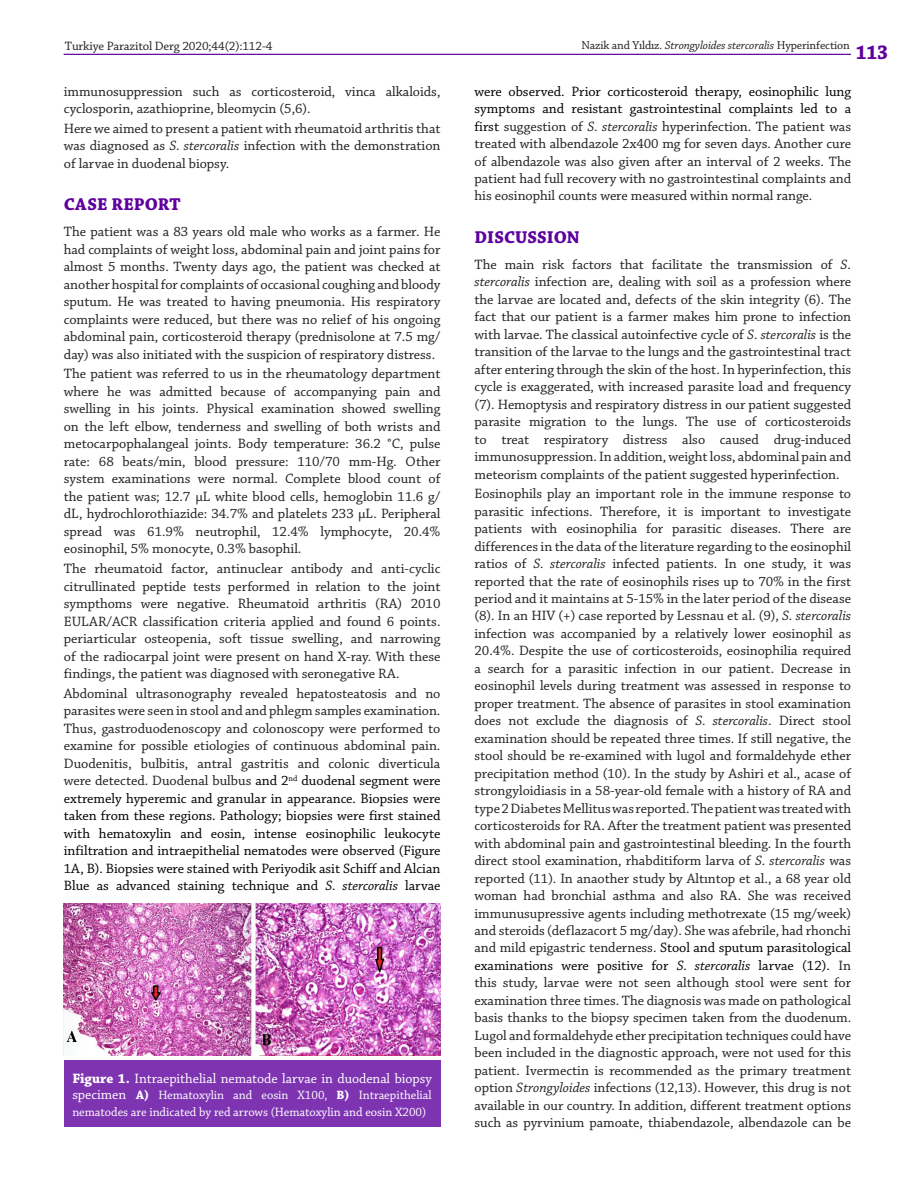
<style>
.page{position:relative;width:915px;height:1191px;background:#fff}
.page>*{position:absolute;margin:0;border:0;box-sizing:border-box;transform-origin:0 0}
.t1{font:700 21px "Chaparral Pro";color:#5e009e;scale:.92 1}
.ARA_BASLIK{font:700 18px "Chaparral Pro";color:#5e009e}
.YAZI{font:14.25px/17.4px "Chaparral Pro";letter-spacing:-.005em;color:#231f20;text-align:justify}
.YAZI-2{font:14.25px/17.5px "Chaparral Pro";letter-spacing:-.005em;color:#000;text-align:justify}
.RESIM-ALTI{font:14.25px "Chaparral Pro";color:#fff}
.RESIM-ALTI-2{font:12.75px/16.5px "Chaparral Pro";color:#fff}
.t2{font:12.75px "Chaparral Pro";letter-spacing:-.01em;color:#231f20}
.t3{font:12px "Chaparral Pro";letter-spacing:-.01em;color:#231f20}
.s1{font-style:italic}
.s2{color:#231f20}
.s3{font-weight:700}
.s4{font-size:14.25px}
.s5{color:#000}
.s6{font-style:italic;color:#000}
</style>
<div class="page">
<hr style="left:64px;top:54px;width:786px;height:1px;background:#5e009e">
<div style="left:64px;top:1060px;width:376px;height:67px;background:#7e33b1"></div>
<img style="left:64px;top:904px;width:376px;height:151px">
<p class="t3" style="left:581px;top:39px;width:270px">Nazik and Yıldız. <span class="s1">Strongyloides stercoralis</span> Hyperinfection</p>
<p class="t2" style="left:65px;top:39px;width:209px">Turkiye Parazitol Derg 2020;44(2):112-4</p>
<h1 class="t1" style="left:855px;top:40px;width:37px">113</h1>
<p class="YAZI" style="left:64px;top:83px;width:378px">immunosuppression such as corticosteroid, vinca alkaloids, cyclosporin, azathioprine, bleomycin (5,6).</p>
<p class="YAZI" style="left:64px;top:120px;width:378px">Here we aimed to present a patient with rheumatoid arthritis that was diagnosed as <span class="s1">S. stercoralis</span> infection with the demonstration of larvae in duodenal biopsy.</p>
<p class="ARA_BASLIK" style="left:64px;top:194px;width:118px">CASE REPORT</p>
<p class="YAZI" style="left:64px;top:223px;width:378px">The patient was a 83 years old male who works as a farmer. He had complaints of weight loss, abdominal pain and joint pains for almost 5 months. Twenty days ago, the patient was checked at another hospital for complaints of occasional coughing and bloody sputum. He was treated to having pneumonia. His respiratory complaints were reduced, but there was no relief of his ongoing abdominal pain, corticosteroid therapy (prednisolone at 7.5 mg/ day) was also initiated with the suspicion of respiratory distress.</p>
<p class="YAZI" style="left:64px;top:366px;width:378px">The patient was referred to us in the rheumatology department where he was admitted because of accompanying pain and swelling in his joints. Physical examination showed swelling on the left elbow, tenderness and swelling of both wrists and metocarpophalangeal joints. Body temperature: 36.2 °C, pulse rate: 68 beats/min, blood pressure: 110/70 mm-Hg. Other system examinations were normal. Complete blood count of the patient was; 12.7 μL white blood cells, hemoglobin 11.6 g/ dL, hydrochlorothiazide: 34.7% and platelets 233 μL. Peripheral spread was 61.9% neutrophil, 12.4% lymphocyte, 20.4% eosinophil, 5% monocyte, 0.3% basophil.</p>
<p class="YAZI" style="left:64px;top:560px;width:378px">The rheumatoid factor, antinuclear antibody and anti-cyclic citrullinated peptide tests performed in relation to the joint sympthoms were negative. Rheumatoid arthritis (RA) 2010<br>EULAR/ACR classification criteria applied and found 6 points. periarticular osteopenia, soft tissue swelling, and narrowing of the radiocarpal joint were present on hand X-ray. With these findings, the patient was diagnosed with seronegative RA.</p>
<p class="YAZI-2" style="left:64px;top:685px;width:378px"><span class="s2">Abdominal ultrasonography revealed hepatosteatosis and no parasites were seen in stool and and phlegm samples examination.<br>Thus, gastroduodenoscopy and colonoscopy were performed to examine for possible etiologies of continuous abdominal pain.<br>Duodenitis, bulbitis, antral gastritis and colonic diverticula were detected. Duodenal bulbus</span> and 2<sup>nd</sup> duodenal segment were extremely hyperemic and granular in appearance. Biopsies were taken from these regions. Pathology; biopsies were first stained with hematoxylin and eosin, intense eosinophilic leukocyte infiltration and intraepithelial nematodes were observed (Figure 1A, B). Biopsies were stained with Periyodik asit Schiff and Alcian Blue as advanced staining technique and <span class="s1">S. stercoralis</span> larvae</p>
<p class="RESIM-ALTI" style="left:72px;top:1070px;width:361px"><span class="s3">Figure 1.</span> Intraepithelial nematode larvae in duodenal biopsy</p>
<p class="RESIM-ALTI-2" style="left:72px;top:1087px;width:361px"><span class="s4">specimen</span> <span class="s3">A)</span> Hematoxylin and eosin X100, <span class="s3">B)</span> Intraepithelial nematodes are indicated by red arrows (Hematoxylin and eosin X200)</p>
<p class="YAZI" style="left:474px;top:83px;width:378px"><span class="s5">were observed. Prior corticosteroid therapy, eosinophilic lung symptoms and resistant gastrointestinal complaints led to a first</span> suggestion of <span class="s1">S. stercoralis</span> hyperinfection. The patient was treated with albendazole 2x400 mg for seven days. Another cure of albendazole was also given after an interval of 2 weeks. The patient had full recovery with no gastrointestinal complaints and his eosinophil counts were measured within normal range.</p>
<p class="ARA_BASLIK" style="left:474px;top:227px;width:107px">DISCUSSION</p>
<p class="YAZI" style="left:474px;top:256px;width:378px">The main risk factors that facilitate the transmission of <span class="s1">S. stercoralis</span> infection are, dealing with soil as a profession where the larvae are located and, defects of the skin integrity (6). The fact that our patient is a farmer makes him prone to infection with larvae. The classical autoinfective cycle of <span class="s1">S. stercoralis</span> is the transition of the larvae to the lungs and the gastrointestinal tract after entering through the skin of the host. In hyperinfection, this cycle is exaggerated, with increased parasite load and frequency (7). Hemoptysis and respiratory distress in our patient suggested parasite migration to the lungs. The use of corticosteroids to treat respiratory distress also caused drug-induced immunosuppression. In addition, weight loss, abdominal pain and meteorism complaints of the patient suggested hyperinfection.</p>
<p class="YAZI" style="left:474px;top:485px;width:378px">Eosinophils play an important role in the immune response to parasitic infections. Therefore, it is important to investigate patients with eosinophilia for parasitic diseases. There are differences in the data of the literature regarding to the eosinophil ratios of <span class="s1">S. stercoralis</span> infected patients. In one study, it was reported that the rate of eosinophils rises up to 70% in the first period and it maintains at 5-15% in the later period of the disease (8). In an HIV (+) case reported by Lessnau et al. (9), <span class="s1">S. stercoralis </span>infection was accompanied by a relatively lower eosinophil as 20.4%. Despite the use of corticosteroids, eosinophilia required a search for a parasitic infection in our patient. Decrease in eosinophil levels during treatment was assessed in response to proper treatment. The absence of parasites in stool examination does not exclude the diagnosis of <span class="s1">S. stercoralis</span>. Direct stool examination should be repeated three times. If still negative, the stool should be re-examined with lugol and formaldehyde ether precipitation method (10). In the study by Ashiri et al., acase of strongyloidiasis in a 58-year-old female with a history of RA and type 2 Diabetes Mellitus was reported. The patient was treated with corticosteroids for RA. After the treatment patient was presented with abdominal pain and gastrointestinal bleeding. In the fourth direct stool examination, rhabditiform larva of <span class="s1">S. stercoralis</span> was reported (11). In anaother study by Altıntop et al., a 68 year old woman had bronchial asthma and also RA. She was received immunusupressive agents including methotrexate (15 mg/week) and steroids (deflazacort 5 mg/day). She was afebrile, had rhonchi and mild epigastric tenderness. <span class="s5">Stool and sputum parasitological examinations were positive for</span> <span class="s6">S. stercoralis</span> <span class="s5">larvae (12).</span> In this study, larvae were not seen although stool were sent for examination three times. The diagnosis was made on pathological basis thanks to the biopsy specimen taken from the duodenum.<br>Lugol and formaldehyde ether precipitation techniques could have been included in the diagnostic approach, were not used for this patient. Ivermectin is recommended as the primary treatment option <span class="s1">Strongyloides</span> infections (12,13). However, this drug is not available in our country. In addition, different treatment options such as pyrvinium pamoate, thiabendazole, albendazole can be</p>
</div>
